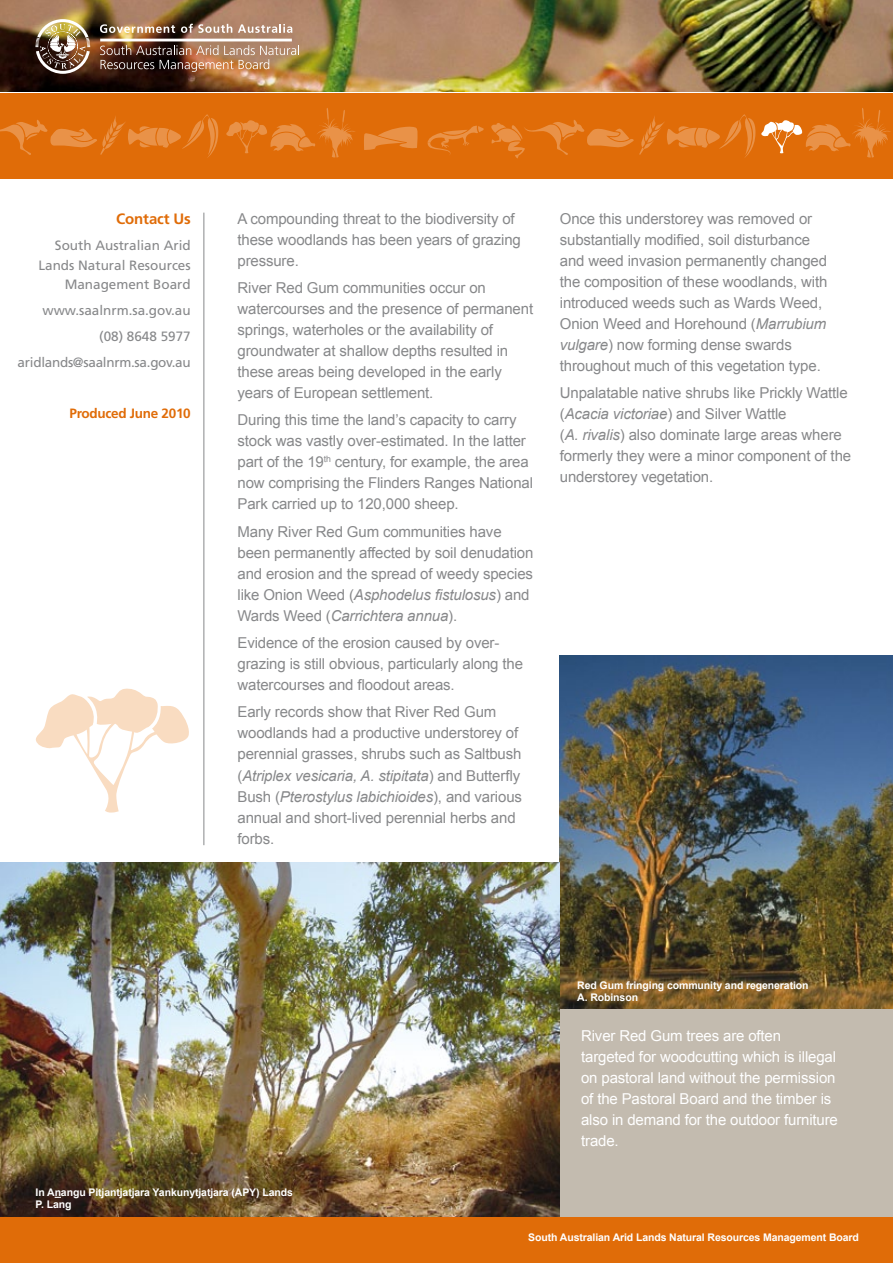
<style>
.page{position:relative;width:893px;height:1263px;background:#fff}
.page>*{position:absolute;margin:0;border:0;box-sizing:border-box;transform-origin:0 0}
.t1{font:15px/21px "Arial";letter-spacing:-.01em;color:#87888a}
.t2{font:15px/21px "Arial";letter-spacing:-.01em;color:#fff}
.t3{font:700 15px "Frutiger";letter-spacing:-.01em;color:#e06c08}
.t4{font:13.5px/19.5px "Frutiger";color:#87888a;text-align:right}
.t5{font:700 13.5px "Frutiger";letter-spacing:-.02em;color:#e06c08}
.t6{font:700 10.5px/12px "Arial";letter-spacing:-.01em;color:#fff}
.s1{font-style:italic}
</style>
<div class="page">
<div style="left:0;top:1216px;width:893px;height:47px;background:#e06c08"></div>
<img style="left:560px;top:655px;width:333px;height:354px">
<div style="left:560px;top:1009px;width:333px;height:207px;background:#c3bbaf"></div>
<hr style="left:203px;top:213px;width:1px;height:632px;background:#87888a">
<svg style="left:35px;top:688px;width:154px;height:124px"></svg>
<img style="left:0;top:862px;width:560px;height:354px">
<div style="left:0;top:94px;width:893px;height:85px;background:#e06c08"></div>
<svg style="left:428px;top:126px;width:56px;height:28px"></svg>
<svg style="left:491px;top:108px;width:400px;height:51px"></svg>
<svg style="left:364px;top:126px;width:54px;height:24px"></svg>
<svg style="left:0;top:114px;width:218px;height:44px"></svg>
<svg style="left:226px;top:108px;width:129px;height:49px"></svg>
<img style="left:0;top:0;width:893px;height:91px">
<hr style="left:100px;top:39px;width:192px;height:2px;background:#fff">
<svg style="left:100px;top:24px;width:75px;height:9px"></svg>
<svg style="left:181px;top:24px;width:51px;height:9px"></svg>
<svg style="left:238px;top:24px;width:54px;height:9px"></svg>
<img style="left:100px;top:45px;width:199px;height:27px">
<img style="left:35px;top:19px;width:55px;height:55px">
<p class="t3" style="left:116px;top:210px;width:76px">Contact Us</p>
<p class="t4" style="left:38px;top:236px;width:154px">South Australian Arid<br>Lands Natural Resources<br>Management Board</p>
<p class="t4" style="left:18px;top:297px;width:175px;line-height:26px">www.saalnrm.sa.gov.au (08) 8648 5977 aridlands@saalnrm.sa.gov.au</p>
<p class="t5" style="left:70px;top:406px;width:123px">Produced June 2010</p>
<p class="t1" style="left:238px;top:208px;width:285px">A compounding threat to the biodiversity of these woodlands has been years of grazing pressure.</p>
<p class="t1" style="left:237px;top:277px;width:297px">River Red Gum communities occur on watercourses and the presence of permanent springs, waterholes or the availability of groundwater at shallow depths resulted in these areas being developed in the early years of European settlement.</p>
<p class="t1" style="left:237px;top:409px;width:297px">During this time the land’s capacity to carry stock was vastly over-estimated. In the latter part of the 19<sup>th</sup> century, for example, the area now comprising the Flinders Ranges National Park carried up to 120,000 sheep.</p>
<p class="t1" style="left:237px;top:521px;width:297px">Many River Red Gum communities have been permanently affected by soil denudation and erosion and the spread of weedy species like Onion Weed (<span class="s1">Asphodelus fistulosus</span>) and Wards Weed (<span class="s1">Carrichtera annua</span>).</p>
<p class="t1" style="left:237px;top:632px;width:287px">Evidence of the erosion caused by over&shy;grazing is still obvious, particularly along the watercourses and floodout areas.</p>
<p class="t1" style="left:237px;top:702px;width:286px">Early records show that River Red Gum woodlands had a productive understorey of perennial grasses, shrubs such as Saltbush (<span class="s1">Atriplex vesicaria, A. stipitata</span>) and Butterfly Bush (<span class="s1">Pterostylus labichioides</span>), and various annual and short-lived perennial herbs and forbs.</p>
<p class="t1" style="left:560px;top:208px;width:269px">Once this understorey was removed or substantially modified, soil disturbance and weed invasion permanently changed the composition of these woodlands, with introduced weeds such as Wards Weed, Onion Weed and Horehound (<span class="s1">Marrubium vulgare</span>) now forming dense swards throughout much of this vegetation type.</p>
<p class="t1" style="left:560px;top:382px;width:293px">U npalatable native shrubs like Prickly Wattle (<span class="s1">Acacia victoriae</span>) and Silver Wattle<br>(<span class="s1">A. rivalis</span>) also dominate large areas where formerly they were a minor component of the understorey vegetation.</p>
<p class="t6" style="left:36px;top:1186px;width:259px">In Anangu Pitjantjatjara Yankunytjatjara (APY) Lands<br>P. Lang</p>
<p class="t6" style="left:577px;top:979px;width:233px">Red Gum fringing community and regeneration<br>A. Robinson</p>
<p class="t2" style="left:581px;top:1025px;width:258px">River Red Gum trees are often targeted for woodcutting which is illegal on pastoral land without the permission of the Pastoral Board and the timber is also in demand for the outdoor furniture trade.</p>
<p class="t6" style="left:528px;top:1231px;width:332px">South Australian Arid Lands Natural Resources Management Board</p>
</div>
